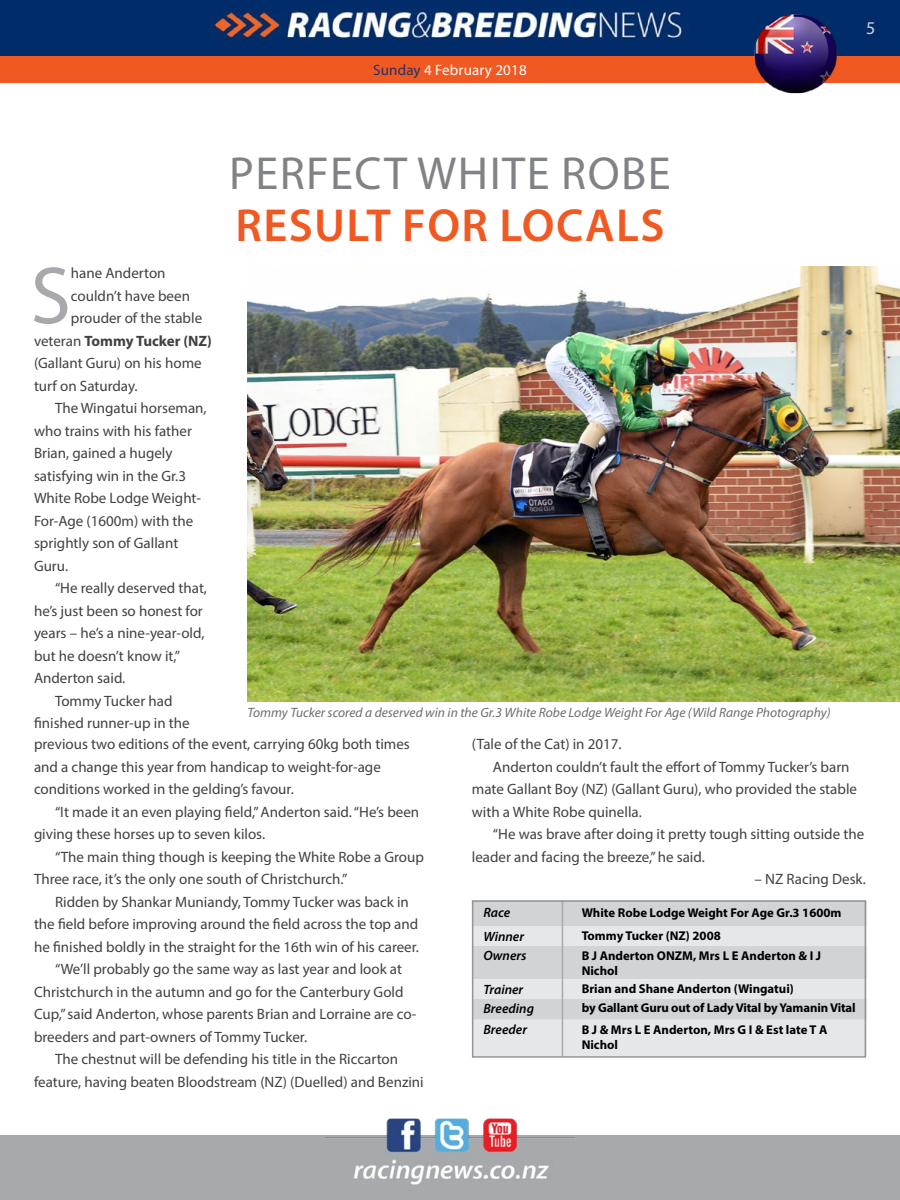
<style>
.page{position:relative;width:900px;height:1200px;background:#fff}
.page>*{position:absolute;margin:0;border:0;box-sizing:border-box;transform-origin:0 0}
.t1{font:81.75px "Myriad Pro";color:#a7a9ac}
.t2{font:46.5px "Myriad Pro";color:#808285}
.t3{font:600 46.5px "Myriad Pro";letter-spacing:.03em;color:#f15922}
.t4{font:18px "Myriad Pro";color:#d1d4d4}
.t5{font:15px/22.5px "Myriad Pro";color:#414042}
.t6{font:700 15px "Myriad Pro";color:#414042}
.t7{font:15px "Myriad Pro";letter-spacing:.01em;color:#fff}
.t8{font:italic 13.5px "Myriad Pro";color:#6d6e71}
.t9{font:italic 600 13.5px "Myriad Pro";color:#000}
.t10{font:700 12.75px/15.3px "Myriad Pro";color:#000}
.s1{color:#203267}
.s2{font-weight:400}
</style>
<div class="page">
<div style="left:0;top:1136px;width:900px;height:64px;background:#a7a9ac"></div>
<img style="left:325px;top:1118px;width:250px;height:67px">
<div style="left:0;top:56px;width:900px;height:27px;background:#f15922"></div>
<img style="left:0;top:0;width:900px;height:56px">
<img style="left:248px;top:267px;width:652px;height:435px">
<div style="left:475px;top:900px;width:392px;height:27px;background:#d1d3d4"></div>
<svg style="left:475px;top:927px;width:392px;height:129px;background:#dddedf"></svg>
<svg style="left:562px;top:903px;width:1px;height:43px"></svg>
<hr style="left:562px;top:946px;width:1px;height:33px;background:#a7a9ac">
<svg style="left:562px;top:979px;width:1px;height:41px"></svg>
<hr style="left:562px;top:1020px;width:1px;height:36px;background:#a7a9ac">
<div style="left:472px;top:900px;width:394px;height:158px;border:2px solid #939598"></div>
<img style="left:752px;top:12px;width:88px;height:82px">
<p class="t7" style="left:373px;top:61px;width:155px"><span class="s1">Sunday</span> 4 February 2018</p>
<h1 class="t1" style="left:31px;top:245px;width:42px">S</h1>
<p class="t5" style="left:71px;top:262px;width:96px">hane Anderton</p>
<p class="t5" style="left:71px;top:284px;width:121px">couldn’t have been</p>
<p class="t5" style="left:71px;top:307px;width:133px">prouder of the stable</p>
<p class="t6" style="left:34px;top:331px;width:179px"><span class="s2">veteran</span> Tommy Tucker (NZ)</p>
<p class="t5" style="left:34px;top:352px;width:169px">(Gallant Guru) on his home</p>
<p class="t5" style="left:34px;top:374px;width:105px">turf on Saturday.</p>
<p class="t5" style="left:55px;top:397px;width:153px">The Wingatui horseman,</p>
<p class="t5" style="left:34px;top:419px;width:159px">who trains with his father</p>
<p class="t5" style="left:34px;top:442px;width:140px">Brian, gained a hugely</p>
<p class="t5" style="left:34px;top:464px;width:154px">satisfying win in the Gr.3</p>
<p class="t5" style="left:34px;top:487px;width:169px">White Robe Lodge Weight-</p>
<p class="t5" style="left:34px;top:509px;width:161px">For-Age (1600m) with the</p>
<p class="t5" style="left:34px;top:532px;width:146px">sprightly son of Gallant</p>
<p class="t5" style="left:34px;top:554px;width:36px">Guru.</p>
<p class="t5" style="left:55px;top:577px;width:154px">“He really deserved that,</p>
<p class="t5" style="left:34px;top:599px;width:170px">he’s just been so honest for</p>
<p class="t5" style="left:34px;top:622px;width:172px">years – he’s a nine-year-old,</p>
<p class="t5" style="left:34px;top:644px;width:148px">but he doesn’t know it,”</p>
<p class="t5" style="left:34px;top:667px;width:93px">Anderton said.</p>
<p class="t5" style="left:55px;top:689px;width:119px">Tommy Tucker had</p>
<p class="t5" style="left:34px;top:712px;width:157px">finished runner-up in the</p>
<h2 class="t2" style="left:229px;top:145px;width:52px">Perfect</h2>
<h2 class="t2" style="left:417px;top:145px;width:64px">White</h2>
<h2 class="t2" style="left:561px;top:145px;width:55px">Robe</h2>
<h2 class="t3" style="left:236px;top:196px;width:431px">RESULT FOR LOCALS</h2>
<p class="t8" style="left:248px;top:704px;width:585px">Tommy Tucker scored a deserved win in the Gr.3 White Robe Lodge Weight For Age (Wild Range Photography)</p>
<p class="t4" style="left:866px;top:17px;width:11px">5</p>
<p class="t5" style="left:34px;top:733px;width:377px">previous two editions of the event, carrying 60kg both times and a change this year from handicap to weight-for-age conditions worked in the gelding’s favour.</p>
<p class="t5" style="left:34px;top:800px;width:387px;text-indent:21px">“It made it an even playing field,” Anderton said. “He’s been giving these horses up to seven kilos.</p>
<p class="t5" style="left:34px;top:845px;width:391px;text-indent:21px">“The main thing though is keeping the White Robe a Group<br>Three race, it’s the only one south of Christchurch.”</p>
<p class="t5" style="left:55px;top:890px;width:355px">Ridden by Shankar Muniandy, Tommy Tucker was back in</p>
<p class="t5" style="left:34px;top:913px;width:386px">the field before improving around the field across the top and</p>
<p class="t5" style="left:34px;top:935px;width:387px">he finished boldly in the straight for the 16th win of his career.</p>
<p class="t5" style="left:55px;top:958px;width:349px">“We’ll probably go the same way as last year and look at</p>
<p class="t5" style="left:34px;top:980px;width:371px">Christchurch in the autumn and go for the Canterbury Gold</p>
<p class="t5" style="left:34px;top:1003px;width:384px">Cup,” said Anderton, whose parents Brian and Lorraine are co-</p>
<p class="t5" style="left:34px;top:1025px;width:275px">breeders and part-owners of Tommy Tucker.</p>
<p class="t5" style="left:55px;top:1048px;width:345px">The chestnut will be defending his title in the Riccarton</p>
<p class="t5" style="left:34px;top:1070px;width:391px">feature, having beaten Bloodstream (NZ) (Duelled) and Benzini</p>
<p class="t5" style="left:472px;top:733px;width:151px">(Tale of the Cat) in 2017.</p>
<p class="t5" style="left:493px;top:755px;width:358px">Anderton couldn’t fault the effort of Tommy Tucker’s barn</p>
<p class="t5" style="left:472px;top:778px;width:387px">mate Gallant Boy (NZ) (Gallant Guru), who provided the stable</p>
<p class="t5" style="left:472px;top:800px;width:171px">with a White Robe quinella.</p>
<p class="t5" style="left:493px;top:823px;width:373px">“He was brave after doing it pretty tough sitting outside the</p>
<p class="t5" style="left:472px;top:845px;width:234px">leader and facing the breeze,” he said.</p>
<p class="t5" style="left:755px;top:868px;width:113px">– NZ Racing Desk.</p>
<p class="t9" style="left:483px;top:904px;width:28px">Race</p>
<p class="t10" style="left:582px;top:904px;width:261px">White Robe Lodge Weight For Age Gr.3 1600m</p>
<p class="t9" style="left:483px;top:928px;width:42px">Winner</p>
<p class="t10" style="left:582px;top:928px;width:141px">Tommy Tucker (NZ) 2008</p>
<p class="t9" style="left:483px;top:947px;width:45px">Owners</p>
<p class="t10" style="left:582px;top:947px;width:241px">B J Anderton ONZM, Mrs L E Anderton &amp; I J<br>Nichol</p>
<p class="t9" style="left:483px;top:981px;width:41px">Trainer</p>
<p class="t10" style="left:582px;top:981px;width:214px">Brian and Shane Anderton (Wingatui)</p>
<p class="t9" style="left:483px;top:1000px;width:52px">Breeding</p>
<p class="t10" style="left:582px;top:1000px;width:276px">by Gallant Guru out of Lady Vital by Yamanin Vital</p>
<p class="t9" style="left:483px;top:1021px;width:45px">Breeder</p>
<p class="t10" style="left:582px;top:1021px;width:247px">B J &amp; Mrs L E Anderton, Mrs G I &amp; Est late T A<br>Nichol</p>
</div>
